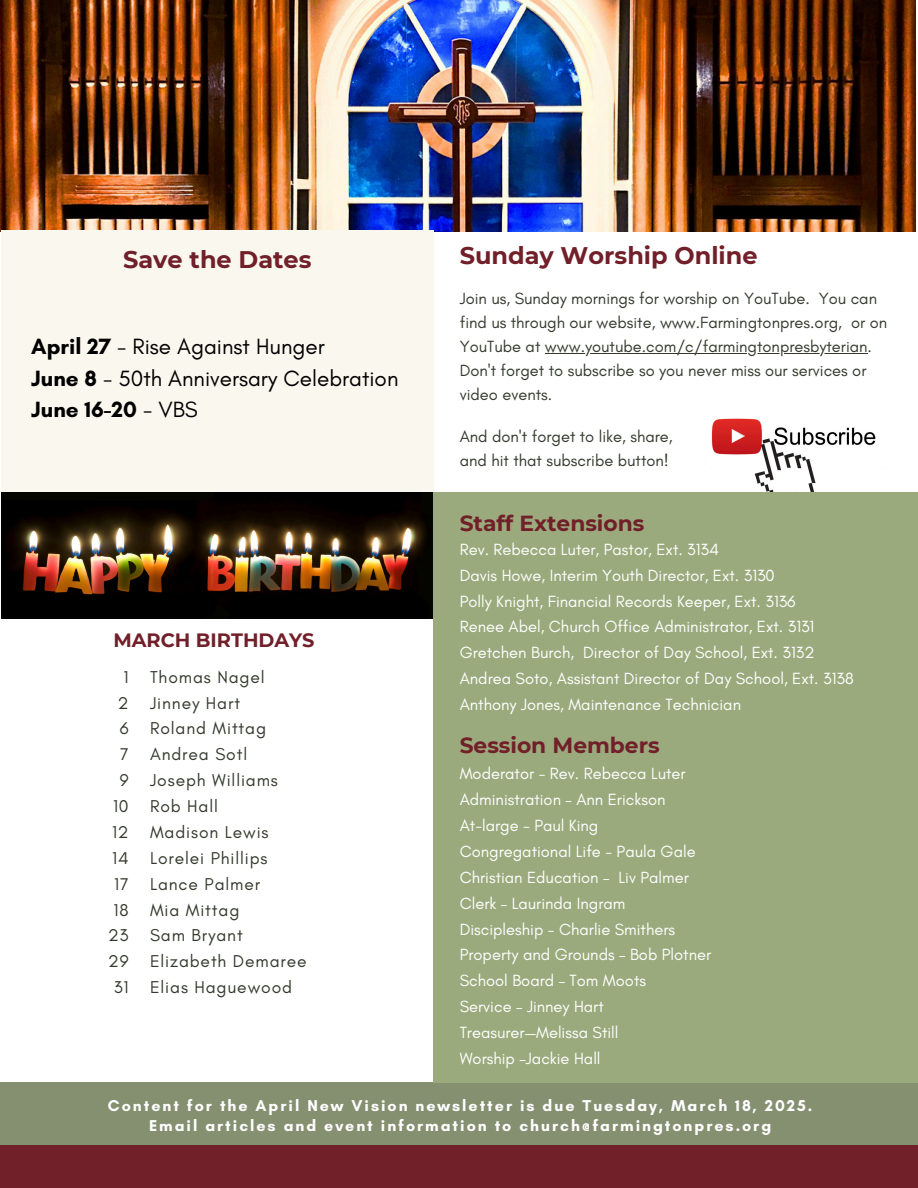
<style>
.page{position:relative;width:918px;height:1188px;background:#fff}
.page>*{position:absolute;margin:0;border:0;box-sizing:border-box;transform-origin:0 0}
.t1{font:700 24px "Montserrat";color:#711f29}
.t2{font:22.5px/31.5px "Glacial Indifference";color:#000}
.t3{font:700 21.75px "Montserrat";color:#711f29}
.t4{font:700 19.35px "Montserrat";color:#711f29}
.t5{font:17.4px/25.8px "Glacial Indifference";letter-spacing:.05em;color:#343a2d}
.t6{font:16.5px "Glacial Indifference";color:#fff}
.t7{font:16.5px/24px "Glacial Indifference";color:#343a2d}
.t8{font:700 16.05px/20.2px "Glacial Indifference";letter-spacing:.125em;color:#fff;text-align:center}
.s1{font-weight:700}
</style>
<div class="page">
<img style="left:0;top:0;width:915px;height:231px">
<div style="left:0;top:1082px;width:918px;height:63px;background:#859071"></div>
<div style="left:0;top:1145px;width:918px;height:43px;background:#711f29"></div>
<div style="left:1px;top:231px;width:433px;height:261px;background:#faf7ee"></div>
<img style="left:1px;top:492px;width:432px;height:126px">
<hr style="left:545px;top:353px;width:323px;height:1px;background:#343a2d">
<img style="left:711px;top:418px;width:165px;height:74px">
<div style="left:434px;top:492px;width:484px;height:590px;background:#9aaa7d"></div>
<p class="t1" style="left:123px;top:245px;width:190px">Save the Dates</p>
<p class="t2" style="left:31px;top:331px;width:369px"><span class="s1">April 27</span> - Rise Against Hunger<br><span class="s1">June 8</span> - 50th Anniversary Celebration<br><span class="s1">June 16-20</span> - VBS</p>
<p class="t4" style="left:113px;top:629px;width:203px">MARCH BIRTHDAYS</p>
<p class="t5" style="left:108px;top:664px;width:22px;text-align:right">1<br>2<br>6<br>7<br>9<br>10<br>12<br>14<br>17<br>18<br>23<br>29<br>31</p>
<p class="t5" style="left:150px;top:664px;width:158px">Thomas Nagel<br>Jinney Hart<br>Roland Mittag<br>Andrea Sotl<br>Joseph Williams<br>Rob Hall<br>Madison Lewis<br>Lorelei Phillips<br>Lance Palmer<br>Mia Mittag<br>Sam Bryant<br>Elizabeth Demaree<br>Elias Haguewood</p>
<p class="t1" style="left:460px;top:241px;width:299px">Sunday Worship Online</p>
<p class="t7" style="left:460px;top:286px;width:429px">Join us, Sunday mornings for worship on YouTube. You can find us through our website, www.Farmingtonpres.org, or on<br>YouTube at www.youtube.com/c/farmingtonpresbyterian.</p>
<h1 class="t7" style="left:460px;top:358px;width:408px">Don't forget to subscribe so you never miss our services or video events.</h1>
<h1 class="t7" style="left:460px;top:424px;width:215px">And don't forget to like, share, and hit that subscribe button!</h1>
<p class="t3" style="left:460px;top:510px;width:186px">Staff Extensions</p>
<p class="t6" style="left:460px;top:539px;width:261px">Rev. Rebecca Luter, Pastor, Ext. 3134</p>
<p class="t6" style="left:460px;top:565px;width:317px">Davis Howe, Interim Youth Director, Ext. 3130</p>
<p class="t6" style="left:460px;top:591px;width:338px">Polly Knight, Financial Records Keeper, Ext. 3136</p>
<p class="t6" style="left:460px;top:617px;width:356px">Renee Abel, Church Office Administrator, Ext. 3131</p>
<p class="t6" style="left:460px;top:643px;width:356px">Gretchen Burch, Director of Day School, Ext. 3132</p>
<p class="t6" style="left:460px;top:669px;width:395px">Andrea Soto, Assistant Director of Day School, Ext. 3138</p>
<h1 class="t6" style="left:460px;top:694px;width:283px">Anthony Jones, Maintenance Technician</h1>
<p class="t3" style="left:460px;top:732px;width:201px">Session Members</p>
<h2 class="t6" style="left:460px;top:764px;width:228px">Moderator - Rev. Rebecca Luter</h2>
<h1 class="t6" style="left:460px;top:789px;width:207px">Administration – Ann Erickson</h1>
<p class="t6" style="left:460px;top:815px;width:140px">At-large - Paul King</p>
<p class="t6" style="left:460px;top:841px;width:237px">Congregational Life - Paula Gale</p>
<p class="t6" style="left:460px;top:867px;width:231px">Christian Education – Liv Palmer</p>
<p class="t6" style="left:460px;top:893px;width:167px">Clerk – Laurinda Ingram</p>
<p class="t6" style="left:460px;top:919px;width:217px">Discipleship - Charlie Smithers</p>
<h3 class="t6" style="left:460px;top:945px;width:253px">Property and Grounds – Bob Plotner</h3>
<h4 class="t6" style="left:460px;top:971px;width:188px">School Board – Tom Moots</h4>
<h4 class="t6" style="left:460px;top:996px;width:146px">Service – Jinney Hart</h4>
<h1 class="t6" style="left:460px;top:1022px;width:160px">Treasurer—Melissa Still</h1>
<p class="t6" style="left:460px;top:1048px;width:142px">Worship –Jackie Hall</p>
<p class="t8" style="left:108px;top:1095px;width:706px">Content for the April New Vision newsletter is due Tuesday, March 18, 2025.<br>Email articles and event information to church@farmingtonpres.org</p>
</div>
